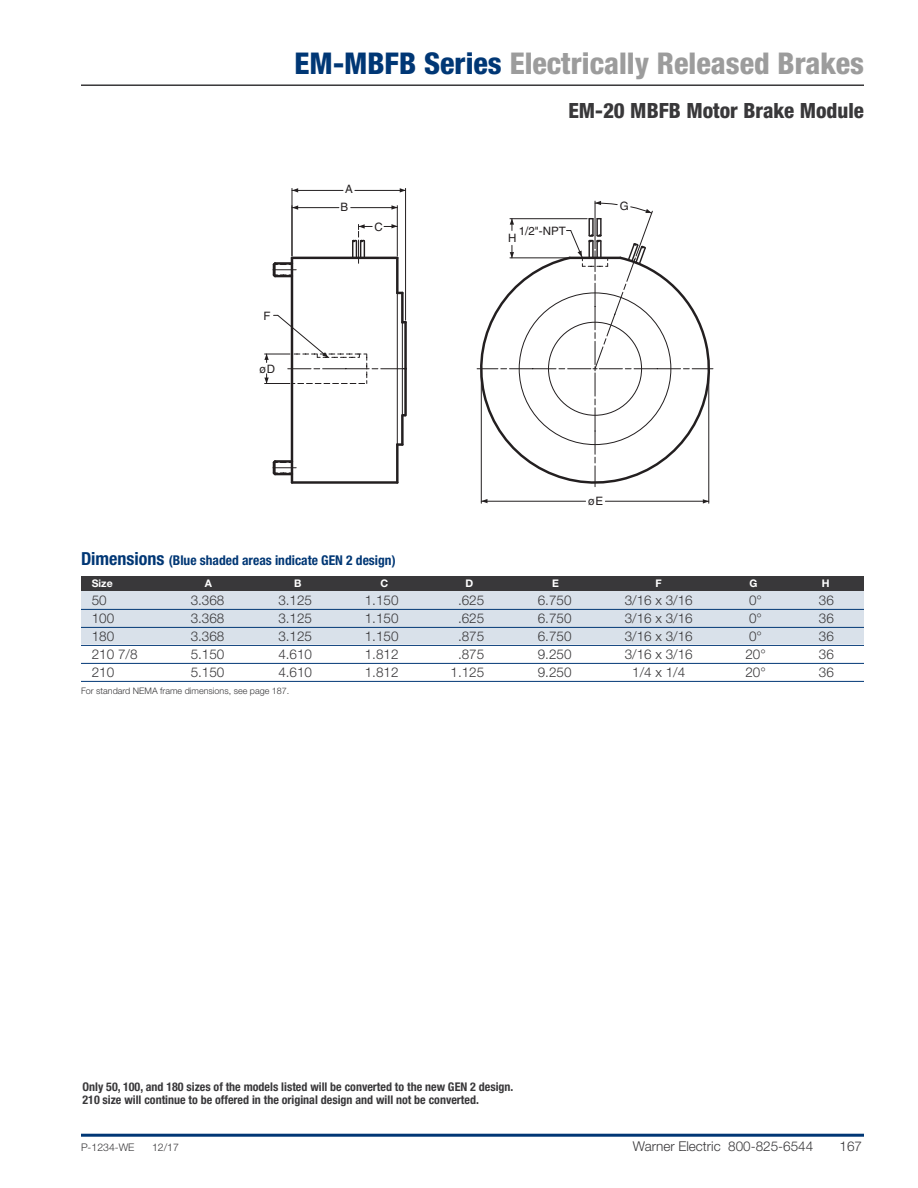
<style>
.page{position:relative;width:918px;height:1188px;background:#fff}
.page>*{position:absolute;margin:0;border:0;box-sizing:border-box;transform-origin:0 0}
.t1{font:800 condensed 30px "Helvetica Neue LT Std";color:#9c9c9c}
.t2{font:800 condensed 21px "Helvetica Neue LT Std";color:#39383a}
.t3{font:300 13.5px "Helvetica Neue LT Std";color:#39383a}
.t4{font:700 condensed 13.5px "Helvetica Neue LT Std";color:#003775}
.t5{font:700 condensed 12px/13.5px "Helvetica Neue LT Std";color:#39383a}
.t6{font:11.55px "Helvetica";color:#231f20}
.t7{font:300 10.5px "Helvetica Neue LT Std";color:#39383a}
.t8{font:700 10.5px "Helvetica Neue LT Std";color:#fff}
.t9{font:300 9px "Helvetica Neue LT Std";color:#39383a}
.s1{color:#003775}
.s2{font-size:18px}
</style>
<div class="page">
<hr style="left:81px;top:1134px;width:783px;height:3px;background:#003775">
<hr style="left:81px;top:84px;width:783px;height:2px;background:#39383a">
<hr style="left:481px;top:371px;width:1px;height:132px;background:#231f20">
<hr style="left:708px;top:371px;width:1px;height:132px;background:#231f20">
<hr style="left:481px;top:501px;width:105px;height:1px;background:#231f20">
<hr style="left:605px;top:501px;width:104px;height:1px;background:#231f20">
<hr style="left:397px;top:206px;width:1px;height:50px;background:#231f20">
<hr style="left:292px;top:207px;width:47px;height:1px;background:#231f20">
<hr style="left:351px;top:207px;width:46px;height:1px;background:#231f20">
<hr style="left:292px;top:188px;width:1px;height:68px;background:#231f20">
<hr style="left:405px;top:188px;width:1px;height:132px;background:#231f20">
<hr style="left:292px;top:190px;width:51px;height:1px;background:#231f20">
<hr style="left:355px;top:190px;width:51px;height:1px;background:#231f20">
<hr style="left:397px;top:293px;width:1px;height:151px;background:#231f20">
<hr style="left:402px;top:369px;width:1px;height:46px;background:#231f20">
<svg style="left:391px;top:205px;width:6px;height:5px"></svg>
<svg style="left:400px;top:188px;width:6px;height:5px"></svg>
<svg style="left:292px;top:188px;width:6px;height:5px"></svg>
<svg style="left:292px;top:205px;width:6px;height:5px"></svg>
<svg style="left:351px;top:224px;width:21px;height:39px"></svg>
<svg style="left:384px;top:224px;width:13px;height:4px"></svg>
<svg style="left:481px;top:499px;width:6px;height:4px"></svg>
<svg style="left:703px;top:499px;width:6px;height:5px"></svg>
<svg style="left:509px;top:201px;width:144px;height:54px"></svg>
<svg style="left:476px;top:255px;width:237px;height:239px"></svg>
<hr style="left:291px;top:258px;width:2px;height:224px;background:#231f20">
<hr style="left:404px;top:369px;width:3px;height:46px;background:#231f20">
<svg style="left:264px;top:315px;width:143px;height:69px"></svg>
<svg style="left:272px;top:260px;width:24px;height:20px"></svg>
<svg style="left:272px;top:458px;width:24px;height:20px"></svg>
<hr style="left:292px;top:257px;width:105px;height:2px;background:#231f20">
<hr style="left:396px;top:444px;width:3px;height:38px;background:#231f20">
<hr style="left:396px;top:258px;width:3px;height:35px;background:#231f20">
<hr style="left:401px;top:293px;width:3px;height:29px;background:#231f20">
<hr style="left:401px;top:415px;width:3px;height:30px;background:#231f20">
<hr style="left:292px;top:481px;width:105px;height:3px;background:#231f20">
<div style="left:81px;top:590px;width:783px;height:54px;background:#d9e1ea"></div>
<div style="left:81px;top:576px;width:783px;height:14px;background:#39383a"></div>
<hr style="left:81px;top:609px;width:783px;height:1px;background:#003775">
<hr style="left:81px;top:627px;width:783px;height:1px;background:#003775">
<hr style="left:81px;top:645px;width:783px;height:1px;background:#003775">
<hr style="left:81px;top:663px;width:783px;height:1px;background:#003775">
<hr style="left:81px;top:681px;width:783px;height:1px;background:#003775">
<h1 class="t1" style="left:295px;top:53px;width:571px"><span class="s1">EM-MBFB Series</span> Electrically Released Brakes</h1>
<p class="t6" style="left:264px;top:311px;width:9px">F</p>
<p class="t6" style="left:260px;top:364px;width:17px">øD</p>
<p class="t6" style="left:345px;top:185px;width:9px">A</p>
<p class="t6" style="left:341px;top:203px;width:9px">B</p>
<p class="t6" style="left:374px;top:223px;width:10px">C</p>
<h2 class="t2" style="left:568px;top:103px;width:297px">EM-20 MBFB Motor Brake Module</h2>
<p class="t6" style="left:519px;top:227px;width:49px">1/2"-NPT</p>
<p class="t6" style="left:508px;top:234px;width:10px">H</p>
<p class="t6" style="left:620px;top:202px;width:10px">G</p>
<p class="t6" style="left:588px;top:497px;width:16px">øE</p>
<p class="t4" style="left:81px;top:555px;width:316px"><span class="s2">Dimensions</span> (Blue shaded areas indicate GEN 2 design)</p>
<p class="t8" style="left:92px;top:580px;width:22px">Size</p>
<p class="t8" style="left:205px;top:580px;width:9px">A</p>
<p class="t8" style="left:294px;top:580px;width:9px">B</p>
<p class="t8" style="left:381px;top:580px;width:9px">C</p>
<p class="t8" style="left:465px;top:580px;width:9px">D</p>
<p class="t8" style="left:552px;top:580px;width:8px">E</p>
<p class="t8" style="left:656px;top:580px;width:8px">F</p>
<p class="t8" style="left:749px;top:580px;width:9px">G</p>
<p class="t8" style="left:822px;top:580px;width:9px">H</p>
<p class="t3" style="left:92px;top:596px;width:17px">50</p>
<p class="t3" style="left:191px;top:596px;width:35px">3.368</p>
<p class="t3" style="left:278px;top:596px;width:35px">3.125</p>
<p class="t3" style="left:365px;top:596px;width:35px">1.150</p>
<p class="t3" style="left:458px;top:596px;width:28px">.625</p>
<p class="t3" style="left:538px;top:596px;width:35px">6.750</p>
<p class="t3" style="left:625px;top:596px;width:70px">3/16 x 3/16</p>
<p class="t3" style="left:749px;top:596px;width:14px">0°</p>
<p class="t3" style="left:819px;top:596px;width:17px">36</p>
<p class="t3" style="left:92px;top:614px;width:24px">100</p>
<p class="t3" style="left:191px;top:614px;width:35px">3.368</p>
<p class="t3" style="left:278px;top:614px;width:35px">3.125</p>
<p class="t3" style="left:365px;top:614px;width:35px">1.150</p>
<p class="t3" style="left:458px;top:614px;width:28px">.625</p>
<p class="t3" style="left:538px;top:614px;width:35px">6.750</p>
<p class="t3" style="left:625px;top:614px;width:70px">3/16 x 3/16</p>
<p class="t3" style="left:749px;top:614px;width:14px">0°</p>
<p class="t3" style="left:819px;top:614px;width:17px">36</p>
<p class="t3" style="left:92px;top:632px;width:24px">180</p>
<p class="t3" style="left:191px;top:632px;width:35px">3.368</p>
<p class="t3" style="left:278px;top:632px;width:35px">3.125</p>
<p class="t3" style="left:365px;top:632px;width:35px">1.150</p>
<p class="t3" style="left:458px;top:632px;width:28px">.875</p>
<p class="t3" style="left:538px;top:632px;width:35px">6.750</p>
<p class="t3" style="left:625px;top:632px;width:70px">3/16 x 3/16</p>
<p class="t3" style="left:749px;top:632px;width:14px">0°</p>
<p class="t3" style="left:819px;top:632px;width:17px">36</p>
<p class="t3" style="left:92px;top:650px;width:47px">210 7/8</p>
<p class="t3" style="left:191px;top:650px;width:35px">5.150</p>
<p class="t3" style="left:278px;top:650px;width:35px">4.610</p>
<p class="t3" style="left:365px;top:650px;width:35px">1.812</p>
<p class="t3" style="left:458px;top:650px;width:28px">.875</p>
<p class="t3" style="left:538px;top:650px;width:35px">9.250</p>
<p class="t3" style="left:625px;top:650px;width:70px">3/16 x 3/16</p>
<p class="t3" style="left:745px;top:650px;width:22px">20°</p>
<p class="t3" style="left:819px;top:650px;width:17px">36</p>
<p class="t3" style="left:92px;top:668px;width:24px">210</p>
<p class="t3" style="left:191px;top:668px;width:35px">5.150</p>
<p class="t3" style="left:278px;top:668px;width:35px">4.610</p>
<p class="t3" style="left:365px;top:668px;width:35px">1.812</p>
<p class="t3" style="left:451px;top:668px;width:35px">1.125</p>
<p class="t3" style="left:538px;top:668px;width:35px">9.250</p>
<p class="t3" style="left:632px;top:668px;width:55px">1/4 x 1/4</p>
<p class="t3" style="left:745px;top:668px;width:22px">20°</p>
<p class="t3" style="left:819px;top:668px;width:17px">36</p>
<p class="t9" style="left:81px;top:687px;width:210px">For standard NEMA frame dimensions, see page 187.</p>
<p class="t5" style="left:82px;top:1081px;width:432px">Only 50, 100, and 180 sizes of the models listed will be converted to the new GEN 2 design.<br>210 size will continue to be offered in the original design and will not be converted.</p>
<p class="t7" style="left:81px;top:1143px;width:55px">P-1234-WE</p>
<p class="t7" style="left:152px;top:1143px;width:28px">12/17</p>
<p class="t3" style="left:633px;top:1141px;width:182px">Warner Electric 800-825-6544</p>
<p class="t3" style="left:840px;top:1141px;width:24px">167</p>
</div>
